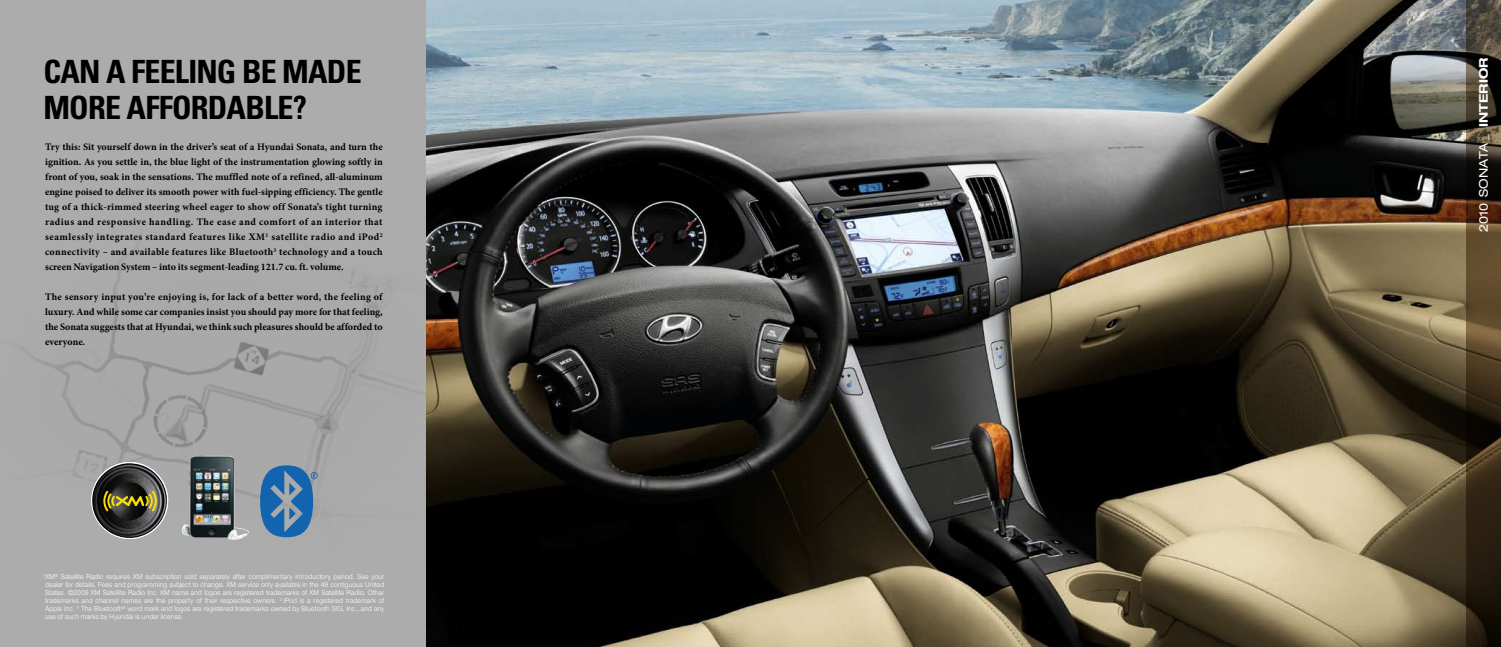
<style>
.page{position:relative;width:1501px;height:647px;background:#fff}
.page>*{position:absolute;margin:0;border:0;box-sizing:border-box;transform-origin:0 0}
.t1{font:700 condensed 32px/36px "Univers LT Std";letter-spacing:-.025em;color:#000}
.t2{font:expanded 12px "Helvetica Neue LT Std";color:#fff}
.t3{font:700 10px/15px "Minion Pro";color:#000;text-align:justify}
.t4{font:300 7px/8px "Helvetica Neue LT Std";letter-spacing:.02em;color:#fff;text-align:justify;scale:.95 1}
.s1{font-weight:700}
</style>
<div class="page">
<img style="left:426px;top:0;width:1040px;height:646px">
<svg style="left:1466px;top:0;width:35px;height:646px;background:#3c2f1e"></svg>
<div style="left:0;top:0;width:426px;height:646px;background:#acacac"></div>
<svg style="left:260px;top:465px;width:58px;height:72px"></svg>
<svg style="left:91px;top:462px;width:77px;height:76px"></svg>
<img style="left:182px;top:455px;width:67px;height:84px">
<h1 class="t1" style="left:43px;top:54px;width:320px">CAN A FEELING BE MADE<br>MORE AFFORDABLE?</h1>
<p class="t2" style="left:1476px;top:232px;width:176px;rotate:-90deg">2010 SONATA _ <span class="s1">INTERIOR</span></p>
<p class="t3" style="left:45px;top:139px;width:339px">Try this: Sit yourself down in the driver’s seat of a Hyundai Sonata, and turn the ignition. As you settle in, the blue light of the instrumentation glowing softly in front of you, soak in the sensations. The muffled note of a refined, all-aluminum engine poised to deliver its smooth power with fuel-sipping efficiency. The gentle tug of a thick-rimmed steering wheel eager to show off Sonata’s tight turning radius and responsive handling. The ease and comfort of an interior that seamlessly integrates standard features like XM<sup>1</sup> satellite radio and iPod<sup>2 </sup>connectivity – and available features like Bluetooth<sup>3</sup> technology and a touch screen Navigation System – into its segment-leading 121.7 cu. ft. volume.</p>
<p class="t3" style="left:45px;top:289px;width:339px">The sensory input you’re enjoying is, for lack of a better word, the feeling of luxury. And while some car companies insist you should pay more for that feeling, the Sonata suggests that at Hyundai, we think such pleasures should be afforded to everyone.</p>
<p class="t4" style="left:45px;top:572px;width:359px;text-indent:-3px"><sup>1</sup> XM<sup>®</sup> Satellite Radio requires XM subscription sold separately after complimentary introductory period. See your dealer for details. Fees and programming subject to change. XM service only available in the 48 contiguous United States. ©2009 XM Satellite Radio Inc. XM name and logos are registered trademarks of XM Satellite Radio. Other trademarks and channel names are the property of their respective owners. <sup>2</sup> iPod is a registered trademark of Apple Inc. <sup>3</sup> The Bluetooth<sup>®</sup> word mark and logos are registered trademarks owned by Bluetooth SIG, Inc., and any use of such marks by Hyundai is under license.</p>
</div>
